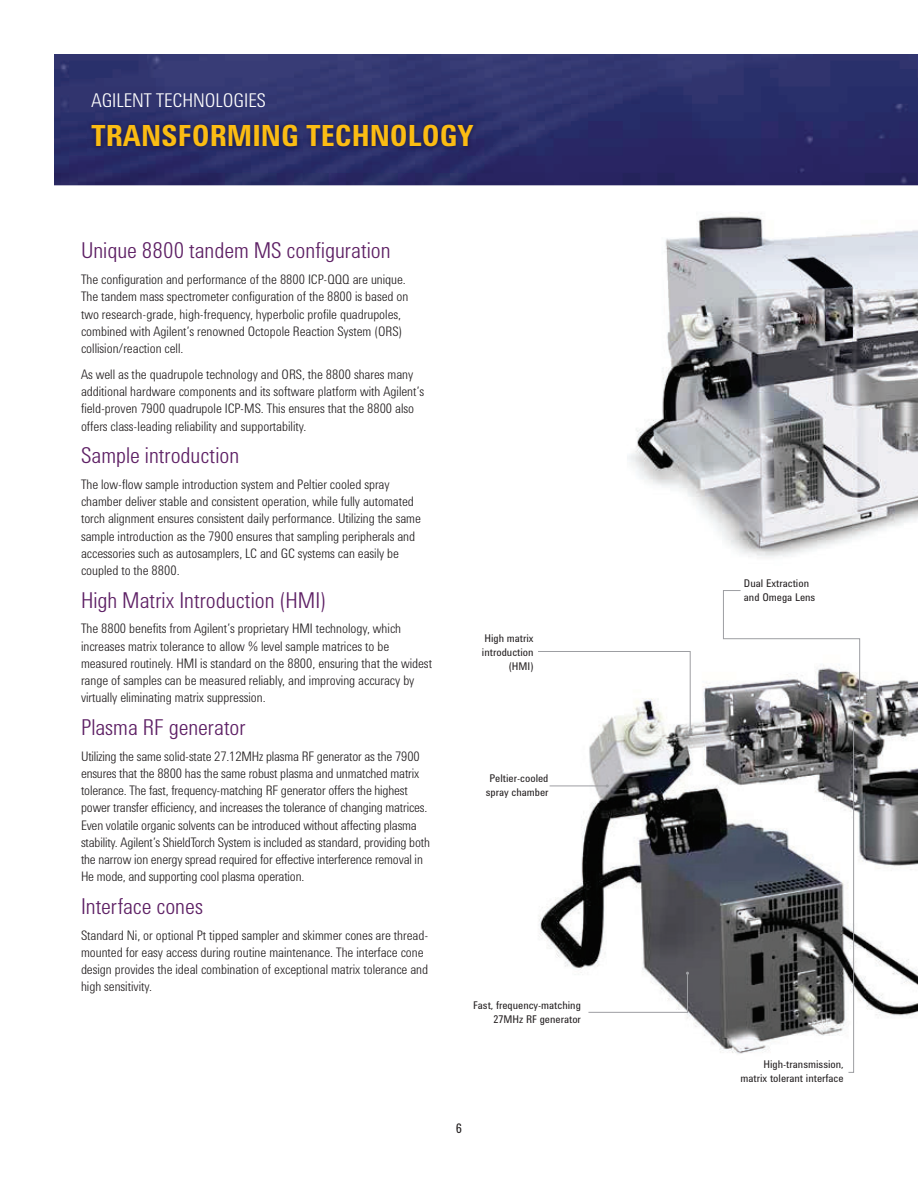
<style>
.page{position:relative;width:918px;height:1188px;background:#fff}
.page>*{position:absolute;margin:0;border:0;box-sizing:border-box;transform-origin:0 0}
.t1{font:700 30px "Agilent Condensed CFF";color:#fbbc13}
.t2{font:300 22.5px "Agilent Condensed CFF";color:#5d1f64}
.t3{font:300 19.5px "Agilent Condensed CFF";color:#fff}
.t4{font:300 13.5px/17.2px "Agilent Condensed CFF";color:#231f20}
.t5{font:13.5px "Agilent Condensed CFF";color:#231f20}
.t6{font:10.95px/14.1px "Agilent Condensed CFF";color:#231f20;text-align:right}
</style>
<div class="page">
<img style="left:539px;top:679px;width:379px;height:383px">
<img style="left:601px;top:185px;width:317px;height:373px">
<img style="left:54px;top:54px;width:864px;height:131px">
<img style="left:87px;top:120px;width:391px;height:32px">
<svg style="left:723px;top:590px;width:138px;height:115px"></svg>
<svg style="left:844px;top:720px;width:10px;height:353px"></svg>
<svg style="left:588px;top:972px;width:101px;height:41px"></svg>
<hr style="left:550px;top:786px;width:57px;height:1px;background:#9d9ea2">
<svg style="left:538px;top:651px;width:154px;height:82px"></svg>
<h3 class="t3" style="left:92px;top:93px;width:176px">AGILENT TECHNOLOGIES</h3>
<h1 class="t1" style="left:92px;top:125px;width:384px">TRANSFORMING TECHNOLOGY</h1>
<h2 class="t2" style="left:81px;top:242px;width:311px">Unique 8800 tandem MS configuration</h2>
<p class="t4" style="left:81px;top:272px;width:329px">The configuration and performance of the 8800 ICP-QQQ are unique.<br>The tandem mass spectrometer configuration of the 8800 is based on two research-grade, high-frequency, hyperbolic profile quadrupoles, combined with Agilent’s renowned Octopole Reaction System (ORS) collision/reaction cell.</p>
<p class="t4" style="left:81px;top:367px;width:345px">As well as the quadrupole technology and ORS, the 8800 shares many additional hardware components and its software platform with Agilent’s field-proven 7900 quadrupole ICP-MS. This ensures that the 8800 also offers class-leading reliability and supportability.</p>
<h2 class="t2" style="left:81px;top:447px;width:160px">Sample introduction</h2>
<p class="t4" style="left:81px;top:477px;width:341px">The low-flow sample introduction system and Peltier cooled spray chamber deliver stable and consistent operation, while fully automated torch alignment ensures consistent daily performance. Utilizing the same sample introduction as the 7900 ensures that sampling peripherals and accessories such as autosamplers, LC and GC systems can easily be coupled to the 8800.</p>
<h2 class="t2" style="left:81px;top:591px;width:247px">High Matrix Introduction (HMI)</h2>
<p class="t4" style="left:81px;top:621px;width:353px">The 8800 benefits from Agilent’s proprietary HMI technology, which increases matrix tolerance to allow % level sample matrices to be measured routinely. HMI is standard on the 8800, ensuring that the widest range of samples can be measured reliably, and improving accuracy by virtually eliminating matrix suppression.</p>
<h2 class="t2" style="left:81px;top:719px;width:166px">Plasma RF generator</h2>
<p class="t4" style="left:81px;top:748px;width:350px">Utilizing the same solid-state 27.12MHz plasma RF generator as the 7900 ensures that the 8800 has the same robust plasma and unmatched matrix tolerance. The fast, frequency-matching RF generator offers the highest power transfer efficiency, and increases the tolerance of changing matrices.<br>Even volatile organic solvents can be introduced without affecting plasma stability. Agilent’s ShieldTorch System is included as standard, providing both the narrow ion energy spread required for effective interference removal in He mode, and supporting cool plasma operation.</p>
<h2 class="t2" style="left:81px;top:898px;width:123px">Interface cones</h2>
<p class="t4" style="left:81px;top:927px;width:349px">Standard Ni, or optional Pt tipped sampler and skimmer cones are thread&shy;mounted for easy access during routine maintenance. The interface cone design provides the ideal combination of exceptional matrix tolerance and high sensitivity.</p>
<p class="t6" style="left:482px;top:632px;width:53px">High matrix introduction (HMI)</p>
<p class="t6" style="left:486px;top:772px;width:64px;text-align:center">Peltier-cooled spray chamber</p>
<p class="t6" style="left:473px;top:999px;width:109px">Fast, frequency-matching<br>27MHz RF generator</p>
<p class="t5" style="left:456px;top:1123px;width:8px">6</p>
<p class="t6" style="left:744px;top:577px;width:73px;text-align:left">Dual Extraction and Omega Lens</p>
<p class="t6" style="left:741px;top:1058px;width:105px">High-transmission, matrix tolerant interface</p>
</div>
